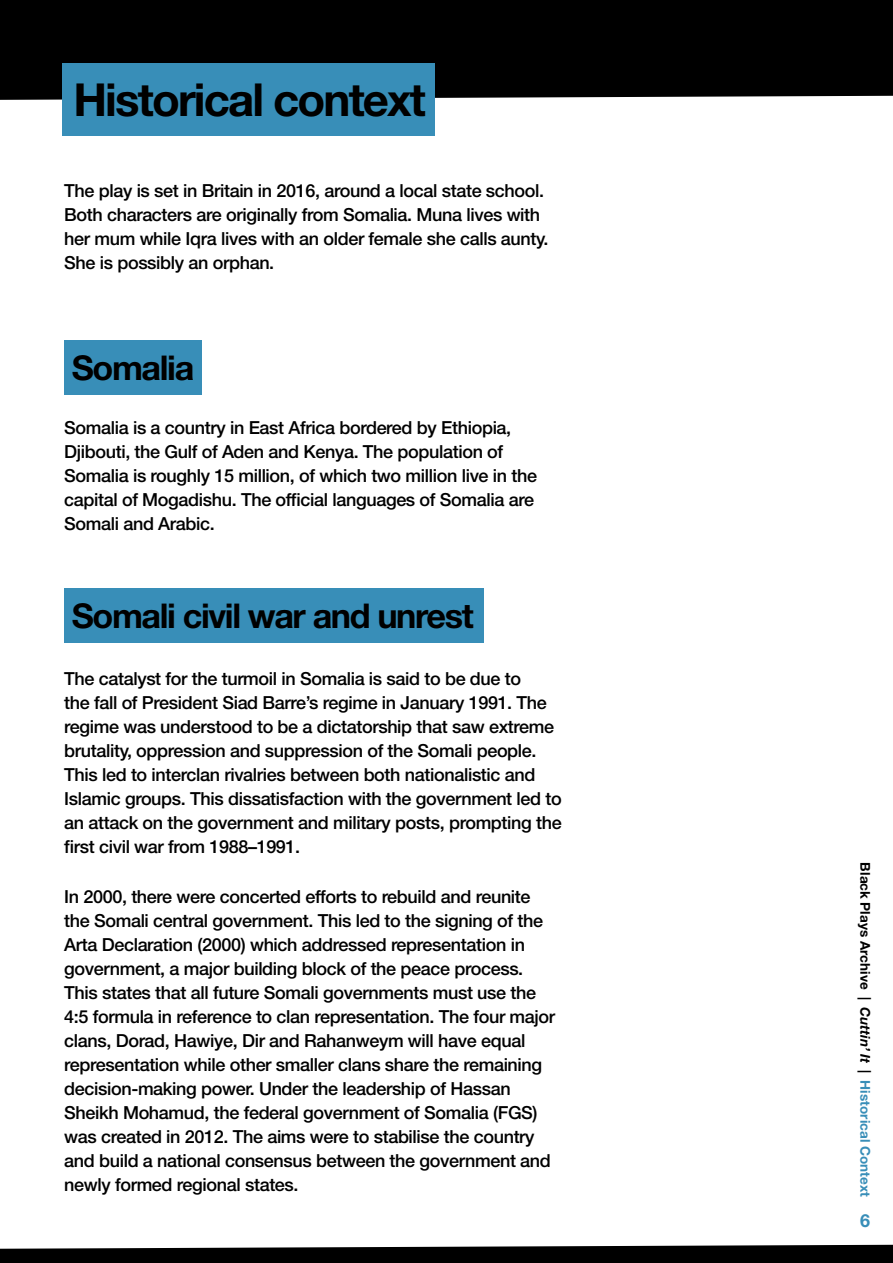
<style>
.page{position:relative;width:893px;height:1263px;background:#fff}
.page>*{position:absolute;margin:0;border:0;box-sizing:border-box;transform-origin:0 0}
.t1{font:700 45.6px "Helvetica Neue LT Std";letter-spacing:-.04em;color:#000}
.t2{font:700 34.2px "Helvetica Neue LT Std";letter-spacing:-.04em;color:#000}
.t3{font:500 18px/24px "Helvetica Neue LT Std";letter-spacing:-.02em;color:#000}
.t4{font:700 18px "Helvetica Neue LT Std";color:#388eb8}
.t5{font:700 13.5px "Helvetica Neue LT Std";letter-spacing:.01em;color:#000}
.s1{font-style:italic}
.s2{color:#388eb8}
</style>
<div class="page">
<div style="left:0;top:0;width:893px;height:100px;background:#000"></div>
<svg style="left:0;top:1245px;width:893px;height:18px;background:#181818"></svg>
<div style="left:63px;top:64px;width:372px;height:72px;background:#388eb8"></div>
<div style="left:64px;top:340px;width:138px;height:54px;background:#388eb8"></div>
<div style="left:64px;top:589px;width:419px;height:54px;background:#388eb8"></div>
<h1 class="t1" style="left:73px;top:72px;width:354px">Historical context</h1>
<p class="t3" style="left:64px;top:179px;width:486px">The play is set in Britain in 2016, around a local state school.<br>Both characters are originally from Somalia. Muna lives with her mum while Iqra lives with an older female she calls aunty.<br>She is possibly an orphan.</p>
<h2 class="t2" style="left:72px;top:346px;width:124px">Somalia</h2>
<p class="t3" style="left:64px;top:416px;width:474px">Somalia is a country in East Africa bordered by Ethiopia, Djibouti, the Gulf of Aden and Kenya. The population of Somalia is roughly 15 million, of which two million live in the capital of Mogadishu. The official languages of Somalia are Somali and Arabic.</p>
<h2 class="t2" style="left:72px;top:595px;width:403px">Somali civil war and unrest</h2>
<p class="t3" style="left:64px;top:666px;width:499px">The catalyst for the turmoil in Somalia is said to be due to<br>the fall of President Siad Barre’s regime in January 1991. The regime was understood to be a dictatorship that saw extreme brutality, oppression and suppression of the Somali people.<br>This led to interclan rivalries between both nationalistic and Islamic groups. This dissatisfaction with the government led to an attack on the government and military posts, prompting the first civil war from 1988–1991.</p>
<p class="t3" style="left:64px;top:884px;width:492px">In 2000, there were concerted efforts to rebuild and reunite the Somali central government. This led to the signing of the Arta Declaration (2000) which addressed representation in government, a major building block of the peace process.<br>This states that all future Somali governments must use the 4:5 formula in reference to clan representation. The four major clans, Dorad, Hawiye, Dir and Rahanweym will have equal representation while other smaller clans share the remaining decision-making power. Under the leadership of Hassan Sheikh Mohamud, the federal government of Somalia (FGS) was created in 2012. The aims were to stabilise the country and build a national consensus between the government and newly formed regional states.</p>
<p class="t5" style="left:874px;top:862px;width:336px;rotate:90deg">Black Plays Archive | <span class="s1">Cuttin’ It</span> | <span class="s2">Historical Context</span></p>
<p class="t4" style="left:860px;top:1209px;width:12px">6</p>
</div>
